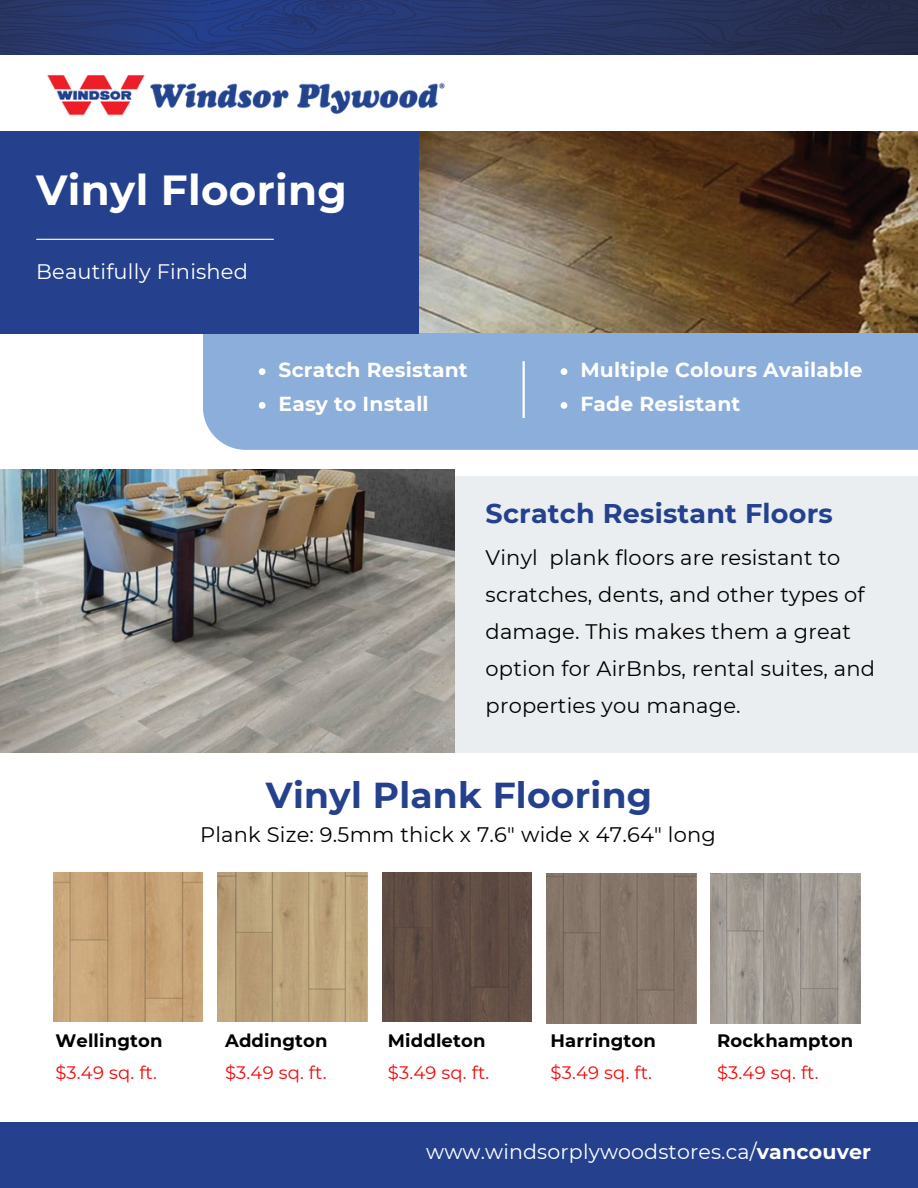
<style>
.page{position:relative;width:918px;height:1188px;background:#fff}
.page>*{position:absolute;margin:0;border:0;box-sizing:border-box;transform-origin:0 0}
.t1{font:700 42px "Montserrat";letter-spacing:.01em;color:#fff}
.t2{font:700 36px "Montserrat";letter-spacing:.01em;color:#25418e}
.t3{font:700 27px "Montserrat";letter-spacing:.01em;color:#25418e}
.t4{font:21px/37.2px "Montserrat";letter-spacing:.01em;color:#000}
.t5{font:21px "Montserrat";letter-spacing:.01em;color:#fff}
.t6{font:20.55px "Montserrat";letter-spacing:.01em;color:#fff}
.t7{font:700 20.25px "Montserrat";letter-spacing:.01em;color:#fff}
.t8{font:18px "Montserrat";letter-spacing:.01em;color:#f40808}
.t9{font:700 18px "Montserrat";letter-spacing:.01em;color:#000}
.s1{font-weight:700}
</style>
<div class="page">
<div style="left:203px;top:333px;width:715px;height:117px;background:#8caeda"></div>
<img style="left:419px;top:131px;width:499px;height:202px">
<img style="left:0;top:0;width:918px;height:55px">
<img style="left:47px;top:75px;width:398px;height:41px">
<div style="left:0;top:1123px;width:918px;height:65px;background:#25418e"></div>
<div style="left:0;top:131px;width:419px;height:202px;background:#25418e"></div>
<hr style="left:36px;top:239px;width:238px;height:1px;background:#fff">
<svg style="left:259px;top:368px;width:7px;height:7px"></svg>
<svg style="left:259px;top:402px;width:7px;height:7px"></svg>
<svg style="left:561px;top:368px;width:6px;height:7px"></svg>
<svg style="left:561px;top:402px;width:6px;height:7px"></svg>
<hr style="left:523px;top:361px;width:2px;height:57px;background:#fff">
<div style="left:454px;top:476px;width:464px;height:277px;background:#eaeef0"></div>
<img style="left:0;top:469px;width:454px;height:284px">
<img style="left:53px;top:872px;width:150px;height:150px">
<img style="left:218px;top:872px;width:149px;height:150px">
<img style="left:382px;top:872px;width:150px;height:150px">
<img style="left:546px;top:873px;width:150px;height:150px">
<img style="left:711px;top:873px;width:149px;height:150px">
<p class="t1" style="left:36px;top:164px;width:312px">Vinyl Flooring</p>
<p class="t5" style="left:36px;top:258px;width:213px">Beautifully Finished</p>
<p class="t7" style="left:279px;top:358px;width:191px">Scratch Resistant</p>
<p class="t7" style="left:279px;top:391px;width:152px">Easy to Install</p>
<p class="t7" style="left:580px;top:358px;width:284px">Multiple Colours Available</p>
<p class="t7" style="left:580px;top:391px;width:161px">Fade Resistant</p>
<p class="t3" style="left:486px;top:497px;width:349px">Scratch Resistant Floors</p>
<p class="t4" style="left:486px;top:539px;width:391px">Vinyl plank floors are resistant to scratches, dents, and other types of damage. This makes them a great option for AirBnbs, rental suites, and properties you manage.</p>
<p class="t2" style="left:266px;top:773px;width:388px">Vinyl Plank Flooring</p>
<p class="t4" style="left:200px;top:816px;width:517px">Plank Size: 9.5mm thick x 7.6" wide x 47.64" long</p>
<p class="t9" style="left:55px;top:1030px;width:109px">Wellington</p>
<p class="t8" style="left:55px;top:1061px;width:103px">$3.49 sq. ft.</p>
<p class="t9" style="left:225px;top:1030px;width:104px">Addington</p>
<p class="t8" style="left:225px;top:1061px;width:103px">$3.49 sq. ft.</p>
<p class="t9" style="left:388px;top:1030px;width:99px">Middleton</p>
<p class="t8" style="left:388px;top:1061px;width:103px">$3.49 sq. ft.</p>
<p class="t9" style="left:551px;top:1030px;width:107px">Harrington</p>
<p class="t8" style="left:551px;top:1061px;width:103px">$3.49 sq. ft.</p>
<p class="t9" style="left:717px;top:1030px;width:138px">Rockhampton</p>
<p class="t8" style="left:717px;top:1061px;width:103px">$3.49 sq. ft.</p>
<p class="t6" style="left:426px;top:1139px;width:446px">www.windsorplywoodstores.ca/<span class="s1">vancouver</span></p>
</div>
